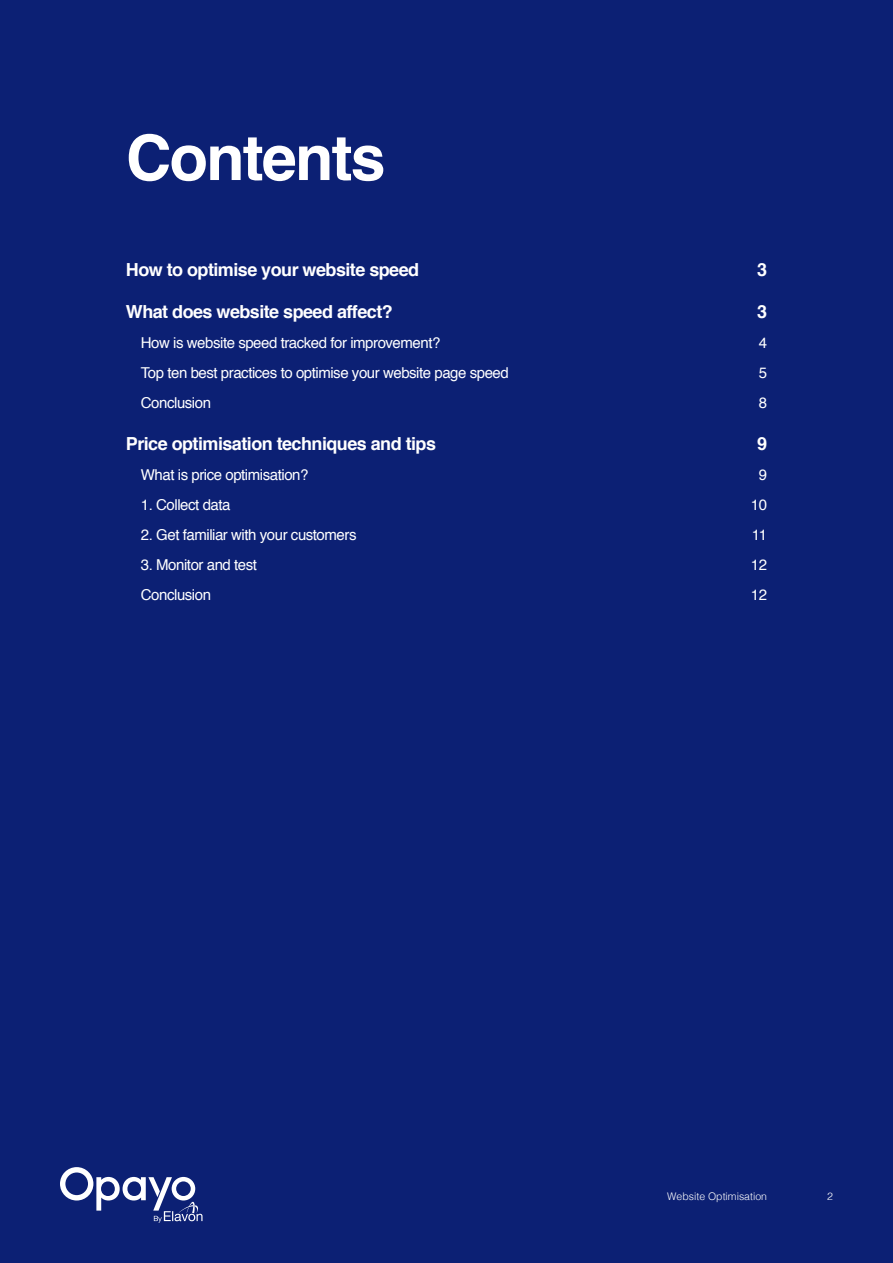
<style>
.page{position:relative;width:893px;height:1263px;background:#0c2074}
.page>*{position:absolute;margin:0;border:0;box-sizing:border-box;transform-origin:0 0}
.t1{font:700 63px "Helvetica";letter-spacing:-.03em;color:#fff}
.t2{font:700 18px "Helvetica";letter-spacing:-.03em;color:#fff}
.t3{font:15px "Helvetica";letter-spacing:-.03em;color:#fff}
.t4{font:300 10.5px "Helvetica";color:#fff}
</style>
<div class="page">
<svg style="left:60px;top:1167px;width:142px;height:55px"></svg>
<h1 class="t1" style="left:126px;top:107px;width:261px">Contents</h1>
<p class="t2" style="left:126px;top:255px;width:295px">How to optimise your website speed</p>
<p class="t2" style="left:757px;top:255px;width:12px">3</p>
<p class="t2" style="left:126px;top:297px;width:268px">What does website speed affect?</p>
<p class="t2" style="left:757px;top:297px;width:12px">3</p>
<p class="t3" style="left:141px;top:331px;width:301px">How is website speed tracked for improvement?</p>
<p class="t3" style="left:759px;top:331px;width:10px">4</p>
<p class="t3" style="left:141px;top:361px;width:369px">Top ten best practices to optimise your website page speed</p>
<p class="t3" style="left:759px;top:361px;width:10px">5</p>
<p class="t3" style="left:141px;top:391px;width:72px">Conclusion</p>
<p class="t3" style="left:759px;top:391px;width:10px">8</p>
<p class="t2" style="left:126px;top:429px;width:312px">Price optimisation techniques and tips</p>
<p class="t2" style="left:757px;top:429px;width:12px">9</p>
<p class="t3" style="left:141px;top:463px;width:169px">What is price optimisation?</p>
<p class="t3" style="left:759px;top:463px;width:10px">9</p>
<p class="t3" style="left:141px;top:493px;width:91px">1. Collect data</p>
<p class="t3" style="left:751px;top:493px;width:18px">10</p>
<p class="t3" style="left:141px;top:523px;width:217px">2. Get familiar with your customers</p>
<p class="t3" style="left:752px;top:523px;width:17px">11</p>
<p class="t3" style="left:141px;top:553px;width:118px">3. Monitor and test</p>
<p class="t3" style="left:751px;top:553px;width:18px">12</p>
<p class="t3" style="left:141px;top:583px;width:72px">Conclusion</p>
<p class="t3" style="left:751px;top:583px;width:18px">12</p>
<p class="t4" style="left:667px;top:1187px;width:101px">Website Optimisation</p>
<p class="t4" style="left:827px;top:1187px;width:7px">2</p>
</div>
